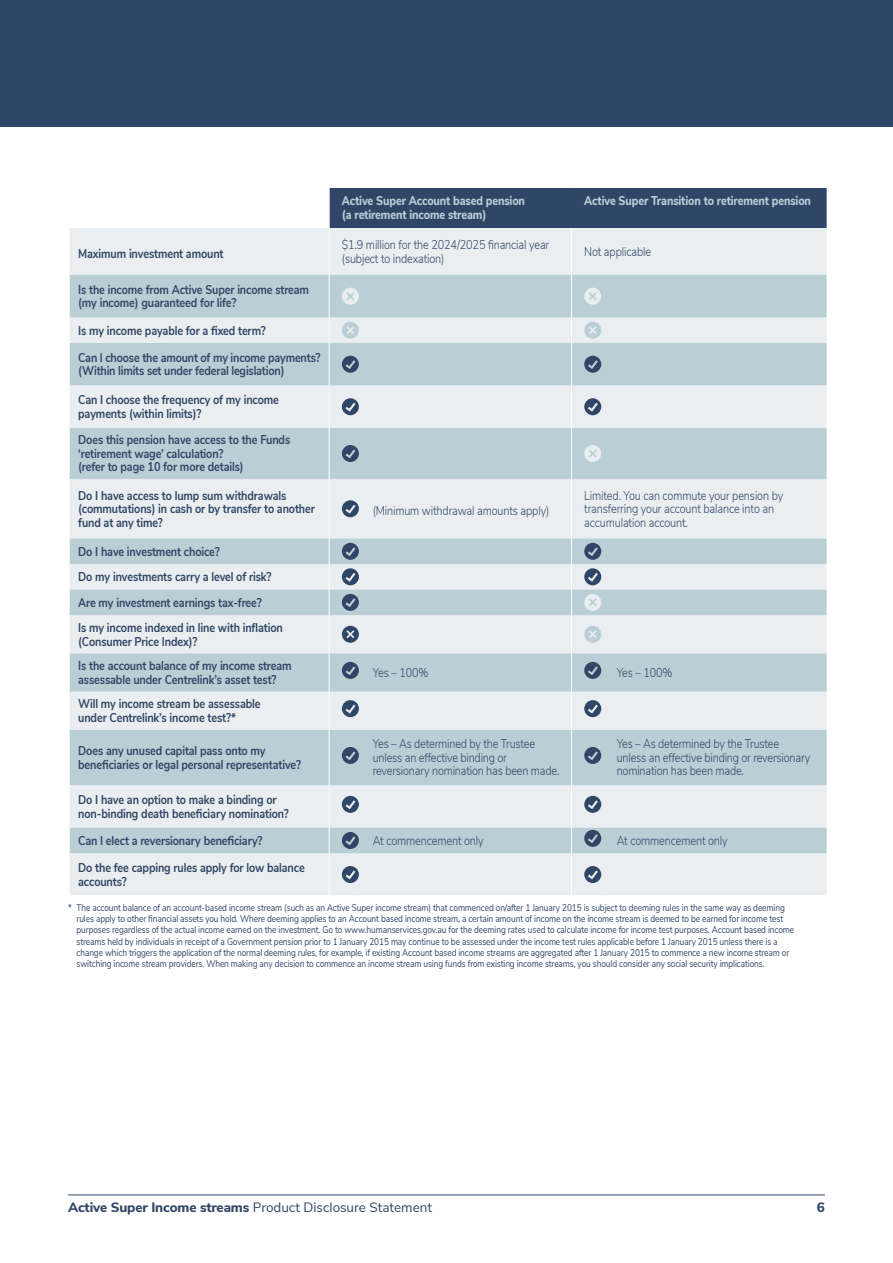
<style>
.page{position:relative;width:893px;height:1263px;background:#fff}
.page>*{position:absolute;margin:0;border:0;box-sizing:border-box;transform-origin:0 0}
.t1{font:13.5px "Nunito Sans";color:#304666}
.t2{font:800 13.5px "Nunito Sans";color:#304666}
.t3{font:700 12.75px/13.5px "Nunito Sans";letter-spacing:-.01em;color:#304666;scale:.85 1}
.t4{font:300 12.75px/13.5px "Nunito Sans";letter-spacing:-.01em;color:#304666;scale:.85 1}
.t5{font:800 12.75px/14.2px "Nunito Sans";letter-spacing:-.01em;color:#baced6;scale:.85 1}
.t6{font:9.75px/11.2px "Nunito Sans";letter-spacing:-.01em;color:#304666;scale:.85 1}
.s1{font-weight:800}
</style>
<div class="page">
<hr style="left:68px;top:1194px;width:757px;height:1px;background:#304666">
<div style="left:0;top:0;width:893px;height:126px;background:#304666"></div>
<div style="left:330px;top:188px;width:497px;height:40px;background:#304666"></div>
<div style="left:70px;top:228px;width:757px;height:667px;background:#eaeef0"></div>
<svg style="left:70px;top:275px;width:757px;height:578px;background:#d0dde2"></svg>
<hr style="left:329px;top:228px;width:1px;height:47px;background:#fff">
<hr style="left:329px;top:275px;width:1px;height:42px;background:#fff">
<svg style="left:329px;top:317px;width:1px;height:26px"></svg>
<hr style="left:329px;top:343px;width:1px;height:42px;background:#fff">
<hr style="left:329px;top:385px;width:1px;height:43px;background:#fff">
<hr style="left:329px;top:428px;width:1px;height:51px;background:#fff">
<hr style="left:329px;top:479px;width:1px;height:60px;background:#fff">
<svg style="left:329px;top:539px;width:1px;height:76px"></svg>
<hr style="left:329px;top:615px;width:1px;height:38px;background:#fff">
<hr style="left:329px;top:653px;width:1px;height:39px;background:#fff">
<hr style="left:571px;top:653px;width:1px;height:39px;background:#fff">
<hr style="left:329px;top:692px;width:1px;height:38px;background:#fff">
<hr style="left:329px;top:730px;width:1px;height:55px;background:#fff">
<hr style="left:571px;top:730px;width:1px;height:55px;background:#fff">
<hr style="left:329px;top:785px;width:1px;height:43px;background:#fff">
<svg style="left:329px;top:828px;width:1px;height:25px"></svg>
<svg style="left:571px;top:828px;width:1px;height:25px"></svg>
<hr style="left:329px;top:853px;width:1px;height:42px;background:#fff">
<hr style="left:571px;top:228px;width:1px;height:47px;background:#fff">
<hr style="left:571px;top:275px;width:1px;height:42px;background:#fff">
<svg style="left:571px;top:317px;width:1px;height:26px"></svg>
<hr style="left:571px;top:343px;width:1px;height:42px;background:#fff">
<hr style="left:571px;top:385px;width:1px;height:43px;background:#fff">
<hr style="left:571px;top:428px;width:1px;height:51px;background:#fff">
<hr style="left:571px;top:479px;width:1px;height:60px;background:#fff">
<svg style="left:571px;top:539px;width:1px;height:76px"></svg>
<hr style="left:571px;top:615px;width:1px;height:38px;background:#fff">
<hr style="left:571px;top:692px;width:1px;height:38px;background:#fff">
<hr style="left:571px;top:785px;width:1px;height:43px;background:#fff">
<hr style="left:571px;top:853px;width:1px;height:42px;background:#fff">
<svg style="left:342px;top:288px;width:17px;height:17px"></svg>
<svg style="left:584px;top:288px;width:17px;height:17px"></svg>
<svg style="left:342px;top:322px;width:17px;height:17px"></svg>
<svg style="left:584px;top:322px;width:17px;height:17px"></svg>
<svg style="left:342px;top:356px;width:17px;height:17px"></svg>
<svg style="left:584px;top:356px;width:17px;height:17px"></svg>
<svg style="left:342px;top:398px;width:17px;height:17px"></svg>
<svg style="left:584px;top:398px;width:17px;height:17px"></svg>
<svg style="left:342px;top:445px;width:17px;height:17px"></svg>
<svg style="left:584px;top:445px;width:17px;height:17px"></svg>
<svg style="left:342px;top:500px;width:17px;height:17px"></svg>
<svg style="left:342px;top:543px;width:17px;height:17px"></svg>
<svg style="left:584px;top:543px;width:17px;height:17px"></svg>
<svg style="left:342px;top:568px;width:17px;height:17px"></svg>
<svg style="left:584px;top:568px;width:17px;height:17px"></svg>
<svg style="left:342px;top:594px;width:17px;height:17px"></svg>
<svg style="left:584px;top:594px;width:17px;height:17px"></svg>
<svg style="left:342px;top:626px;width:17px;height:17px"></svg>
<svg style="left:584px;top:626px;width:17px;height:17px"></svg>
<svg style="left:342px;top:662px;width:17px;height:17px"></svg>
<svg style="left:584px;top:662px;width:17px;height:17px"></svg>
<svg style="left:342px;top:700px;width:17px;height:17px"></svg>
<svg style="left:584px;top:700px;width:17px;height:17px"></svg>
<svg style="left:342px;top:747px;width:17px;height:17px"></svg>
<svg style="left:584px;top:747px;width:17px;height:17px"></svg>
<svg style="left:342px;top:796px;width:17px;height:17px"></svg>
<svg style="left:584px;top:796px;width:17px;height:17px"></svg>
<svg style="left:342px;top:832px;width:17px;height:17px"></svg>
<svg style="left:584px;top:830px;width:17px;height:17px"></svg>
<svg style="left:342px;top:866px;width:17px;height:17px"></svg>
<svg style="left:584px;top:866px;width:17px;height:17px"></svg>
<h2 class="t5" style="left:342px;top:192px;width:217px">Active Super Account based pension (a retirement income stream)</h2>
<h2 class="t5" style="left:584px;top:192px;width:268px">Active Super Transition to retirement pension</h2>
<h2 class="t3" style="left:78px;top:246px;width:172px">Maximum investment amount</h2>
<h2 class="t4" style="left:342px;top:237px;width:246px">$1.9 million for the 2024/2025 financial year (subject to indexation)</h2>
<h2 class="t4" style="left:584px;top:244px;width:80px">Not applicable</h2>
<h2 class="t3" style="left:78px;top:282px;width:273px">Is the income from Active Super income stream (my income) guaranteed for life?</h2>
<h2 class="t3" style="left:78px;top:316px;width:287px;line-height:27.2px">Is my income payable for a fixed term?<br>Can I choose the amount of my income payments?</h2>
<h2 class="t3" style="left:78px;top:363px;width:244px">(Within limits set under federal legislation)</h2>
<h2 class="t3" style="left:78px;top:392px;width:238px">Can I choose the frequency of my income payments (within limits)?</h2>
<h2 class="t3" style="left:78px;top:432px;width:251px">Does this pension have access to the Funds ‘retirement wage’ calculation?<br>(refer to page 10 for more details)</h2>
<h2 class="t3" style="left:78px;top:488px;width:280px">Do I have access to lump sum withdrawals (commutations) in cash or by transfer to another fund at any time?</h2>
<h2 class="t4" style="left:584px;top:488px;width:236px">Limited. You can commute your pension by transferring your account balance into an accumulation account.</h2>
<h2 class="t4" style="left:373px;top:503px;width:209px">(Minimum withdrawal amounts apply)</h2>
<h2 class="t3" style="left:78px;top:538px;width:242px;line-height:25.5px">Do I have investment choice?<br>Do my investments carry a level of risk?<br>Are my investment earnings tax-free?<br>Is my income indexed in line with inflation</h2>
<h2 class="t3" style="left:78px;top:628px;width:253px;line-height:24.3px">(Consumer Price Index)?<br>Is the account balance of my income stream</h2>
<h2 class="t3" style="left:78px;top:672px;width:235px">assessable under Centrelink’s asset test?</h2>
<h2 class="t4" style="left:373px;top:665px;width:67px">Yes – 100%</h2>
<h2 class="t4" style="left:617px;top:665px;width:67px">Yes – 100%</h2>
<h2 class="t3" style="left:78px;top:696px;width:216px">Will my income stream be assessable under Centrelink’s income test?*</h2>
<h2 class="t3" style="left:78px;top:743px;width:264px">Does any unused capital pass onto my beneficiaries or legal personal representative?</h2>
<h2 class="t4" style="left:373px;top:736px;width:221px">Yes – As determined by the Trustee unless an effective binding or reversionary nomination has been made.</h2>
<h2 class="t4" style="left:617px;top:736px;width:229px">Yes – As determined by the Trustee unless an effective binding or reversionary nomination has been made.</h2>
<h2 class="t3" style="left:78px;top:792px;width:249px">Do I have an option to make a binding or non-binding death beneficiary nomination?</h2>
<h2 class="t3" style="left:78px;top:833px;width:218px">Can I elect a reversionary beneficiary?</h2>
<h2 class="t4" style="left:373px;top:833px;width:132px">At commencement only</h2>
<h2 class="t4" style="left:617px;top:833px;width:132px">At commencement only</h2>
<h2 class="t3" style="left:78px;top:860px;width:268px">Do the fee capping rules apply for low balance accounts?</h2>
<p class="t6" style="left:77px;top:901px;width:846px;text-indent:-9px">* The account balance of an account-based income stream (such as an Active Super income stream) that commenced on/after 1 January 2015 is subject to deeming rules in the same way as deeming rules apply to other financial assets you hold. Where deeming applies to an Account based income stream, a certain amount of income on the income stream is deemed to be earned for income test purposes regardless of the actual income earned on the investment. Go to www.humanservices.gov.au for the deeming rates used to calculate income for income test purposes. Account based income streams held by individuals in receipt of a Government pension prior to 1 January 2015 may continue to be assessed under the income test rules applicable before 1 January 2015 unless there is a change which triggers the application of the normal deeming rules, for example, if existing Account based income streams are aggregated after 1 January 2015 to commence a new income stream or switching income stream providers. When making any decision to commence an income stream using funds from existing income streams, you should consider any social security implications.</p>
<h1 class="t1" style="left:68px;top:1198px;width:366px"><span class="s1">Active Super Income streams</span> Product Disclosure Statement</h1>
<h1 class="t2" style="left:817px;top:1198px;width:10px">6</h1>
</div>
